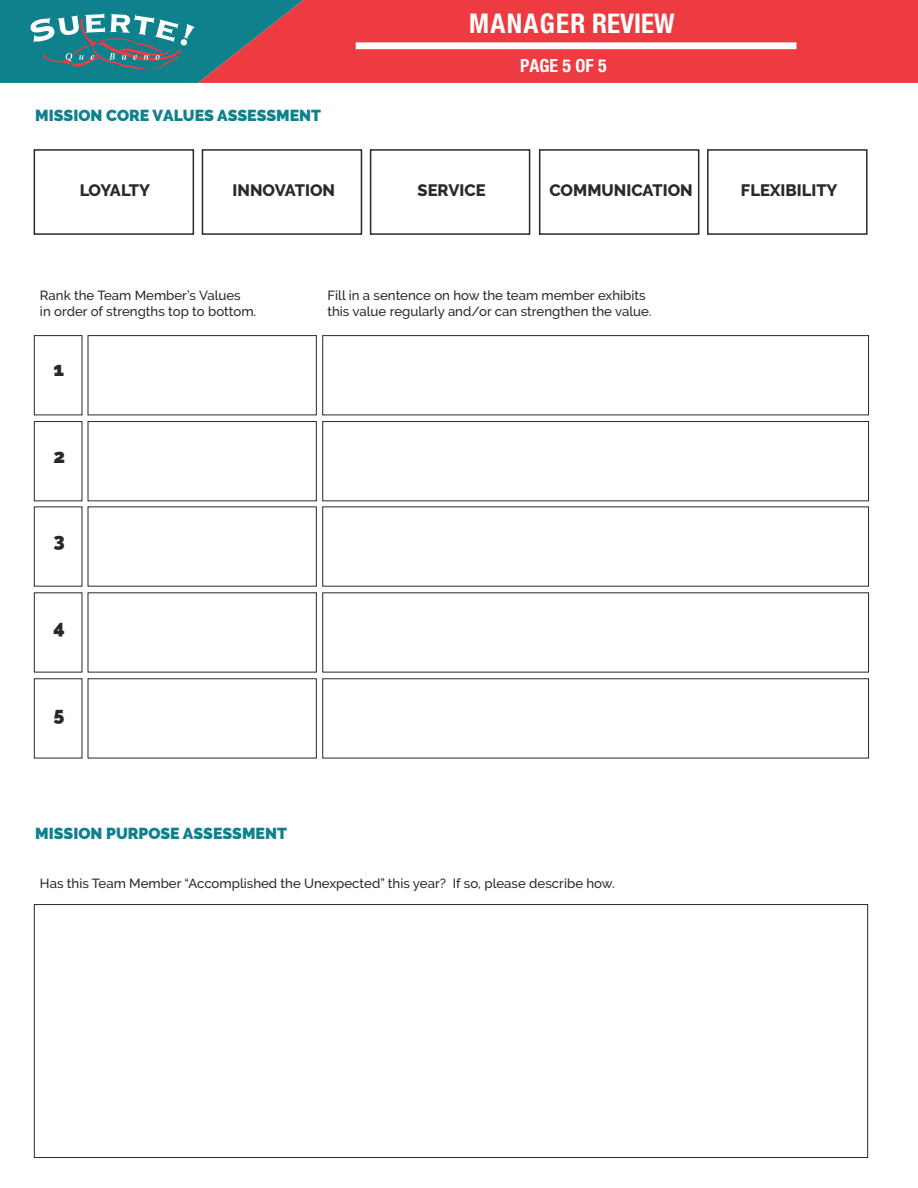
<style>
.page{position:relative;width:918px;height:1188px;background:#fff}
.page>*{position:absolute;margin:0;border:0;box-sizing:border-box;transform-origin:0 0}
.t1{font:700 condensed 27px "Helvetica Neue Condensed";letter-spacing:.05em;color:#fff}
.t2{font:900 19.5px "Raleway";color:#2b282c}
.t3{font:700 condensed 18px "Helvetica Neue Condensed";color:#fff}
.t4{font:800 16.5px "Raleway";color:#2b282c}
.t5{font:800 16.5px "Raleway";letter-spacing:-.045em;color:#2b282c}
.t6{font:900 15.9px "Raleway";color:#0e818d}
.t7{font:500 13.2px/15.9px "Raleway";color:#2b282c}
</style>
<div class="page">
<div style="left:34px;top:149px;width:160px;height:86px;border:2px solid #2b282c"></div>
<div style="left:202px;top:149px;width:160px;height:86px;border:2px solid #2b282c"></div>
<div style="left:370px;top:149px;width:160px;height:86px;border:2px solid #2b282c"></div>
<div style="left:539px;top:149px;width:160px;height:86px;border:2px solid #2b282c"></div>
<div style="left:707px;top:149px;width:161px;height:86px;border:2px solid #2b282c"></div>
<div style="left:34px;top:335px;width:48px;height:80px;background:#fff;border:1px solid #2b282c"></div>
<div style="left:322px;top:335px;width:547px;height:80px;background:#fff;border:1px solid #2b282c"></div>
<div style="left:34px;top:421px;width:48px;height:80px;background:#fff;border:1px solid #2b282c"></div>
<div style="left:322px;top:421px;width:547px;height:80px;background:#fff;border:1px solid #2b282c"></div>
<div style="left:34px;top:506px;width:48px;height:81px;background:#fff;border:1px solid #2b282c"></div>
<div style="left:34px;top:592px;width:48px;height:81px;background:#fff;border:1px solid #2b282c"></div>
<div style="left:34px;top:678px;width:48px;height:81px;background:#fff;border:1px solid #2b282c"></div>
<div style="left:88px;top:335px;width:229px;height:80px;background:#fff;border:1px solid #2b282c"></div>
<div style="left:88px;top:421px;width:229px;height:80px;background:#fff;border:1px solid #2b282c"></div>
<div style="left:88px;top:678px;width:229px;height:81px;background:#fff;border:1px solid #2b282c"></div>
<div style="left:322px;top:678px;width:547px;height:81px;background:#fff;border:1px solid #2b282c"></div>
<div style="left:34px;top:904px;width:834px;height:254px;background:#fff;border:1px solid #2b282c"></div>
<div style="left:304px;top:1px;width:613px;height:82px;background:#ee3a41"></div>
<div style="left:356px;top:42px;width:440px;height:7px;background:#fff"></div>
<svg style="left:0;top:1px;width:304px;height:82px;background:#4b7a84"></svg>
<p class="t6" style="left:35px;top:106px;width:287px">MISSION CORE VALUES ASSESSMENT</p>
<h1 class="t1" style="left:469px;top:7px;width:207px">MANAGER REVIEW</h1>
<h3 class="t3" style="left:520px;top:55px;width:88px">PAGE 5 OF 5</h3>
<p class="t5" style="left:80px;top:181px;width:72px">LOYALTY</p>
<p class="t4" style="left:233px;top:181px;width:104px">INNOVATION</p>
<p class="t4" style="left:418px;top:181px;width:70px">SERVICE</p>
<p class="t4" style="left:549px;top:181px;width:145px">COMMUNICATION</p>
<p class="t4" style="left:741px;top:181px;width:98px">FLEXIBILITY</p>
<p class="t7" style="left:40px;top:288px;width:218px">Rank the Team Member’s Values<br>in order of strengths top to bottom.</p>
<p class="t7" style="left:327px;top:288px;width:326px">Fill in a sentence on how the team member exhibits this value regularly and/or can strengthen the value.</p>
<h2 class="t2" style="left:53px;top:358px;width:12px">1</h2>
<h2 class="t2" style="left:53px;top:445px;width:13px">2</h2>
<h2 class="t2" style="left:53px;top:529px;width:13px">3</h2>
<h2 class="t2" style="left:53px;top:616px;width:13px">4</h2>
<h2 class="t2" style="left:53px;top:703px;width:12px">5</h2>
<p class="t6" style="left:35px;top:824px;width:253px">MISSION PURPOSE ASSESSMENT</p>
<p class="t7" style="left:40px;top:876px;width:576px">Has this Team Member “Accomplished the Unexpected” this year? If so, please describe how.</p>
</div>
